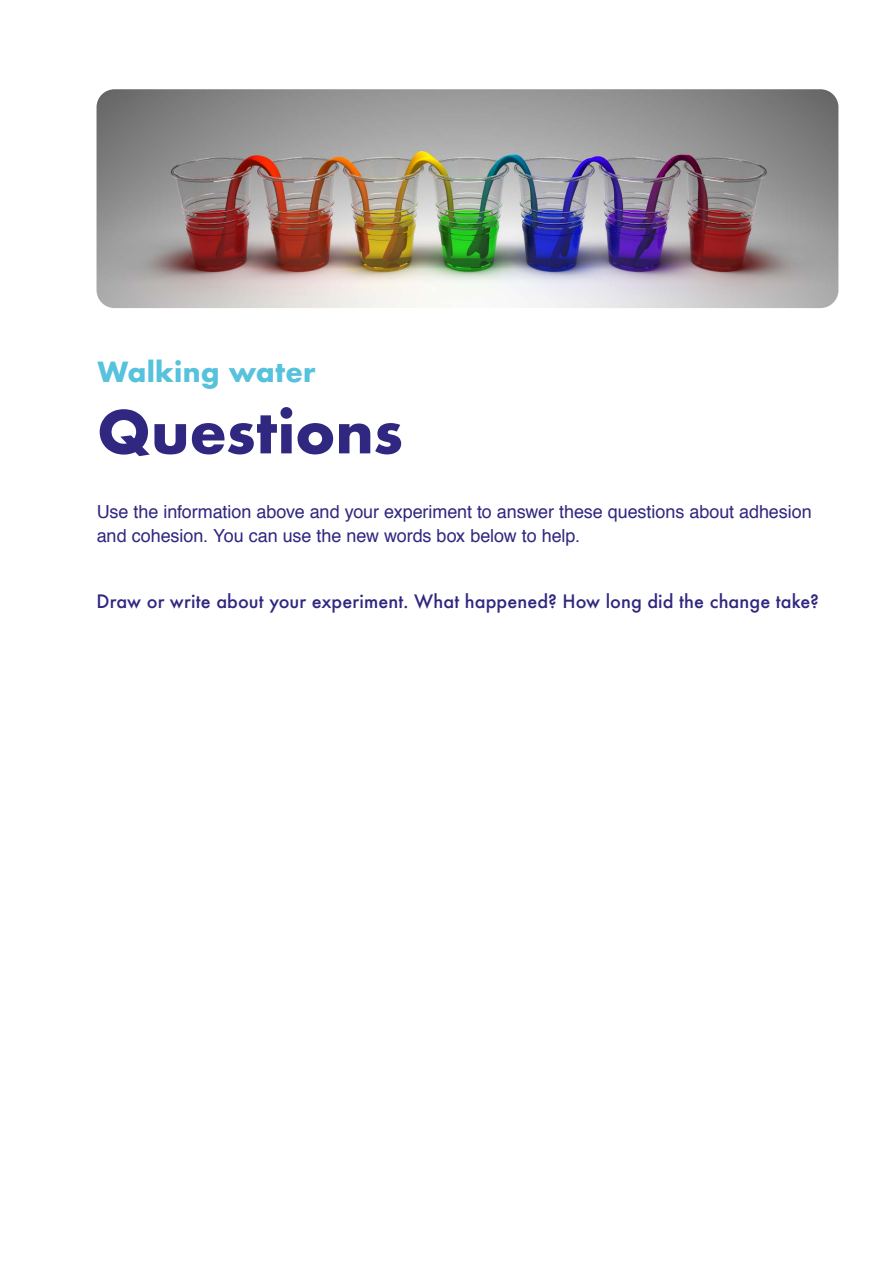
<style>
.page{position:relative;width:893px;height:1263px;background:#fff}
.page>*{position:absolute;margin:0;border:0;box-sizing:border-box;transform-origin:0 0}
.t1{font:700 57px "Futura";letter-spacing:-.005em;color:#302780}
.t2{font:700 27px "Futura";letter-spacing:.01em;color:#57c2dc}
.t3{font:18px/24px "Helvetica";letter-spacing:-.005em;color:#30277f}
.t4{font:500 18px "Futura";letter-spacing:.005em;color:#30277f}
</style>
<div class="page">
<img style="left:97px;top:89px;width:741px;height:219px">
<h2 class="t2" style="left:97px;top:352px;width:220px">Walking water</h2>
<h1 class="t1" style="left:97px;top:391px;width:307px">Questions</h1>
<p class="t3" style="left:97px;top:500px;width:716px">Use the information above and your experiment to answer these questions about adhesion and cohesion. You can use the new words box below to help.</p>
<p class="t4" style="left:97px;top:589px;width:724px">Draw or write about your experiment. What happened? How long did the change take?</p>
</div>
